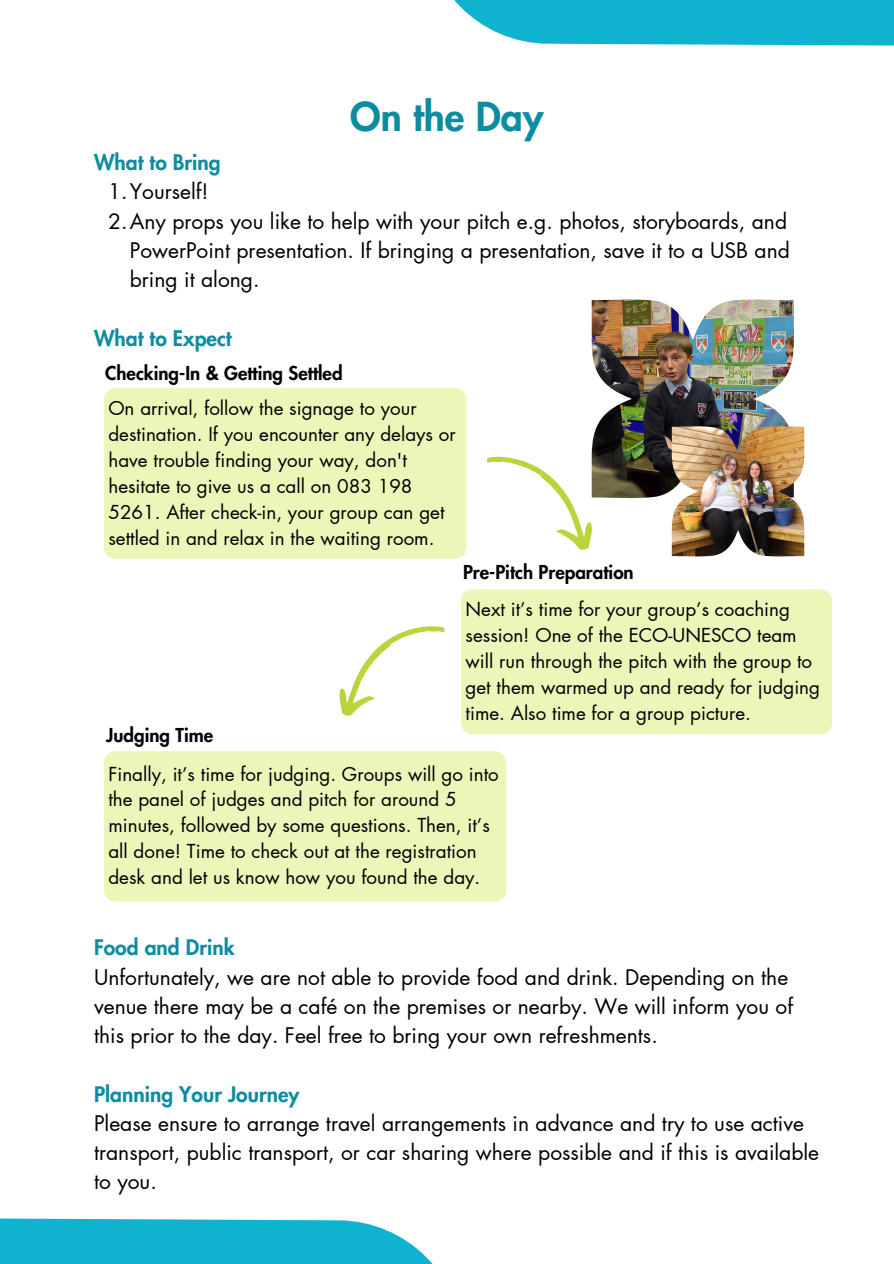
<style>
.page{position:relative;width:894px;height:1264px;background:#fff}
.page>*{position:absolute;margin:0;border:0;box-sizing:border-box;transform-origin:0 0}
.t1{font:800 39px "Futura LT Pro";color:#0c8ca2}
.t2{font:21px/29.2px "Futura LT Pro";color:#000}
.t3{font:800 21px "Futura LT Pro";color:#0c8ca2}
.t4{font:18.75px/25.8px "Futura LT Pro";color:#000}
.t5{font:800 18.75px "Futura LT Pro";color:#000}
.s1{font-weight:800;color:#0c8ca2}
</style>
<div class="page">
<div style="left:104px;top:388px;width:362px;height:170px;background:#ebf6b9;border-radius:11px"></div>
<svg style="left:487px;top:456px;width:105px;height:94px"></svg>
<svg style="left:339px;top:626px;width:106px;height:90px"></svg>
<div style="left:104px;top:751px;width:402px;height:150px;background:#ebf6b9;border-radius:11px"></div>
<div style="left:461px;top:589px;width:370px;height:145px;background:#ebf6b9;border-radius:11px"></div>
<svg style="left:454px;top:0;width:439px;height:46px;background:#27bad3"></svg>
<svg style="left:0;top:1218px;width:432px;height:45px;background:#27bad3"></svg>
<img style="left:591px;top:299px;width:202px;height:199px">
<img style="left:671px;top:426px;width:133px;height:130px">
<h4 class="t1" style="left:350px;top:98px;width:194px">On the Day</h4>
<p class="t3" style="left:94px;top:153px;width:128px">What to Bring</p>
<h2 class="t2" style="left:108px;top:178px;width:102px">1.Yourself!</h2>
<p class="t2" style="left:130px;top:207px;width:661px;text-indent:-21px">2.Any props you like to help with your pitch e.g. photos, storyboards, and<br>PowerPoint presentation. If bringing a presentation, save it to a USB and bring it along.</p>
<h4 class="t3" style="left:94px;top:328px;width:139px">What to Expect</h4>
<p class="t5" style="left:105px;top:365px;width:239px">Checking-In &amp; Getting Settled</p>
<p class="t4" style="left:108px;top:396px;width:349px">On arrival, follow the signage to your destination. If you encounter any delays or have trouble finding your way, don't hesitate to give us a call on 083 198<br>5261. After check-in, your group can get settled in and relax in the waiting room.</p>
<h2 class="t5" style="left:106px;top:726px;width:108px">Judging Time</h2>
<h4 class="t5" style="left:463px;top:564px;width:172px">Pre-Pitch Preparation</h4>
<p class="t4" style="left:465px;top:597px;width:356px">Next it’s time for your group’s coaching session! One of the ECO-UNESCO team will run through the pitch with the group to get them warmed up and ready for judging time. Also time for a group picture.</p>
<h1 class="t4" style="left:108px;top:761px;width:392px">Finally, it’s time for judging. Groups will go into the panel of judges and pitch for around 5 minutes, followed by some questions. Then, it’s all done! Time to check out at the registration desk and let us know how you found the day.</h1>
<p class="t2" style="left:94px;top:933px;width:700px"><span class="s1">Food and Drink<br></span>Unfortunately, we are not able to provide food and drink. Depending on the venue there may be a café on the premises or nearby. We will inform you of this prior to the day. Feel free to bring your own refreshments.</p>
<p class="t2" style="left:94px;top:1080px;width:726px"><span class="s1">Planning Your Journey<br></span>Please ensure to arrange travel arrangements in advance and try to use active transport, public transport, or car sharing where possible and if this is available to you.</p>
</div>
